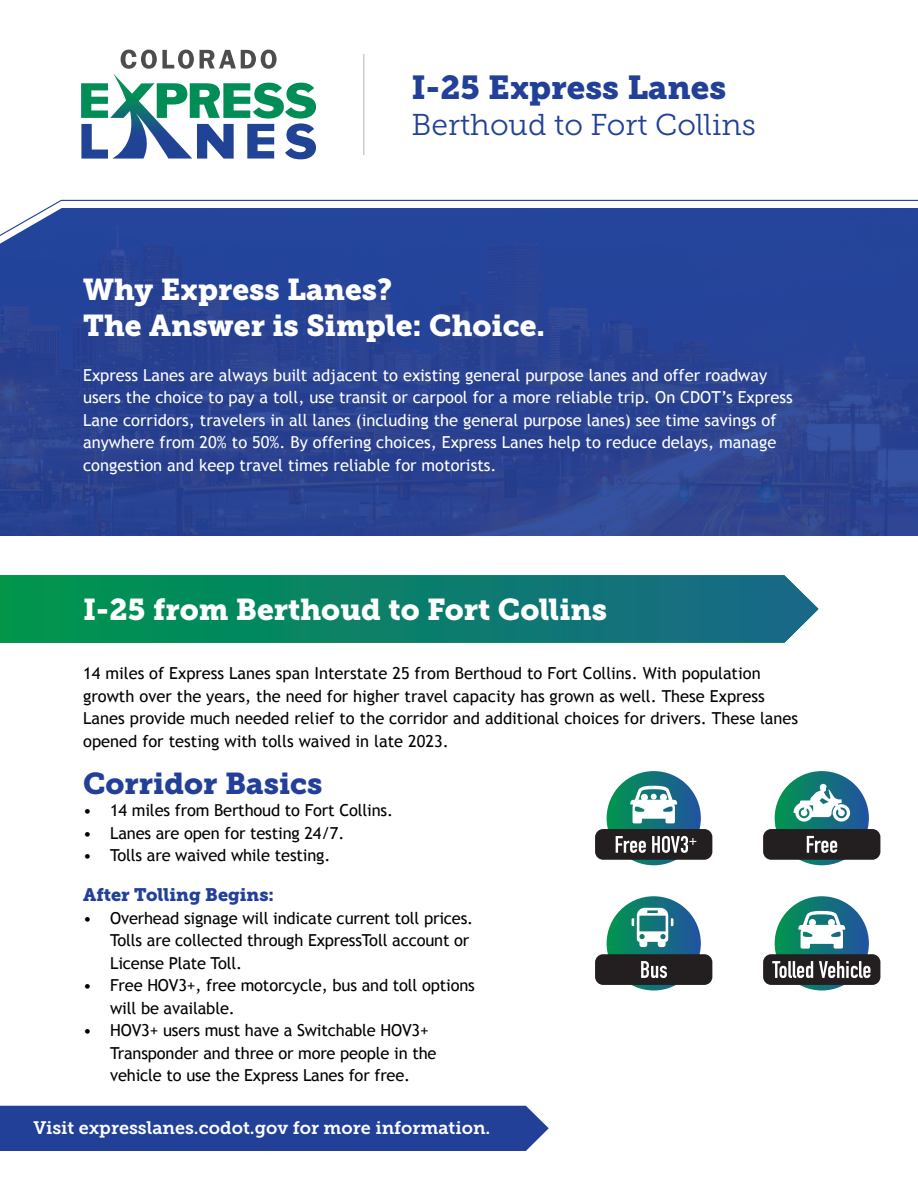
<style>
.page{position:relative;width:918px;height:1188px;background:#fff}
.page>*{position:absolute;margin:0;border:0;box-sizing:border-box;transform-origin:0 0}
.t1{font:33px "Museo Slab 900";color:#224098}
.t2{font:30px/36px "Museo Slab 900";color:#fff}
.t3{font:30px "Museo Slab 300";color:#224098}
.t4{font:30px "Museo Slab 900";color:#224098}
.t5{font:18px "Museo Slab 700";color:#fff}
.t6{font:18px "Museo Slab 900";color:#224098}
.t7{font:16.5px/22.5px "Trebuchet MS";letter-spacing:-.01em;color:#000}
.t8{font:16.5px/22.5px "Trebuchet MS";color:#fff}
</style>
<div class="page">
<div style="left:0;top:1106px;width:549px;height:45px;background:#224098"></div>
<div style="left:0;top:209px;width:918px;height:327px;background:#224098"></div>
<svg style="left:0;top:575px;width:818px;height:67px;background:#0f816c"></svg>
<svg style="left:0;top:50px;width:918px;height:194px"></svg>
<svg style="left:607px;top:771px;width:94px;height:94px;background:#137578"></svg>
<div style="left:595px;top:829px;width:117px;height:31px;background:#231f20;border-radius:8px"></div>
<svg style="left:630px;top:786px;width:47px;height:37px"></svg>
<div style="left:637px;top:800px;width:34px;height:6px;background:#fff;border-radius:2px"></div>
<svg style="left:616px;top:836px;width:30px;height:17px"></svg>
<svg style="left:652px;top:836px;width:44px;height:17px"></svg>
<div style="left:775px;top:771px;width:94px;height:94px;background:linear-gradient(to right,#00954c,#2556a3);border-radius:47px"></div>
<div style="left:763px;top:829px;width:117px;height:31px;background:#231f20;border-radius:8px"></div>
<svg style="left:793px;top:784px;width:57px;height:38px"></svg>
<svg style="left:807px;top:836px;width:30px;height:17px"></svg>
<div style="left:607px;top:896px;width:94px;height:94px;background:linear-gradient(to right,#00954d,#2656a3);border-radius:47px"></div>
<div style="left:595px;top:954px;width:117px;height:31px;background:#231f20;border-radius:8px"></div>
<svg style="left:632px;top:908px;width:41px;height:39px"></svg>
<svg style="left:641px;top:961px;width:26px;height:17px"></svg>
<div style="left:775px;top:896px;width:94px;height:94px;background:linear-gradient(to right,#00954c,#2657a3);border-radius:47px"></div>
<svg style="left:798px;top:911px;width:48px;height:38px"></svg>
<div style="left:805px;top:925px;width:34px;height:6px;background:#fff;border-radius:2px"></div>
<div style="left:763px;top:954px;width:117px;height:31px;background:#231f20;border-radius:8px"></div>
<svg style="left:772px;top:961px;width:41px;height:17px"></svg>
<svg style="left:819px;top:961px;width:51px;height:17px"></svg>
<h1 class="t1" style="left:411px;top:68px;width:316px">I-25 Express Lanes</h1>
<h1 class="t3" style="left:411px;top:108px;width:346px">Berthoud to Fort Collins</h1>
<h2 class="t2" style="left:83px;top:272px;width:463px">Why Express Lanes?<br>The Answer is Simple: Choice.</h2>
<p class="t8" style="left:83px;top:364px;width:711px">Express Lanes are always built adjacent to existing general purpose lanes and offer roadway users the choice to pay a toll, use transit or carpool for a more reliable trip. On CDOT’s Express Lane corridors, travelers in all lanes (including the general purpose lanes) see time savings of anywhere from 20% to 50%. By offering choices, Express Lanes help to reduce delays, manage congestion and keep travel times reliable for motorists.</p>
<h2 class="t2" style="left:83px;top:592px;width:525px">I-25 from Berthoud to Fort Collins</h2>
<p class="t7" style="left:83px;top:662px;width:717px">14 miles of Express Lanes span Interstate 25 from Berthoud to Fort Collins. With population growth over the years, the need for higher travel capacity has grown as well. These Express Lanes provide much needed relief to the corridor and additional choices for drivers. These lanes opened for testing with tolls waived in late 2023.</p>
<h2 class="t4" style="left:83px;top:766px;width:241px">Corridor Basics</h2>
<p class="t7" style="left:83px;top:799px;width:311px">• 14 miles from Berthoud to Fort Collins.</p>
<p class="t7" style="left:83px;top:822px;width:263px">• Lanes are open for testing 24/7.</p>
<p class="t7" style="left:83px;top:844px;width:249px">• Tolls are waived while testing.</p>
<h3 class="t6" style="left:83px;top:885px;width:192px">After Tolling Begins:</h3>
<p class="t7" style="left:110px;top:907px;width:365px;text-indent:-27px">• Overhead signage will indicate current toll prices.<br>Tolls are collected through ExpressToll account or<br>License Plate Toll.</p>
<p class="t7" style="left:110px;top:975px;width:366px;text-indent:-27px">• Free HOV3+, free motorcycle, bus and toll options will be available.</p>
<p class="t7" style="left:110px;top:1020px;width:328px;text-indent:-27px">• HOV3+ users must have a Switchable HOV3+<br>Transponder and three or more people in the vehicle to use the Express Lanes for free.</p>
<p class="t5" style="left:33px;top:1118px;width:458px">Visit expresslanes.codot.gov for more information.</p>
</div>
